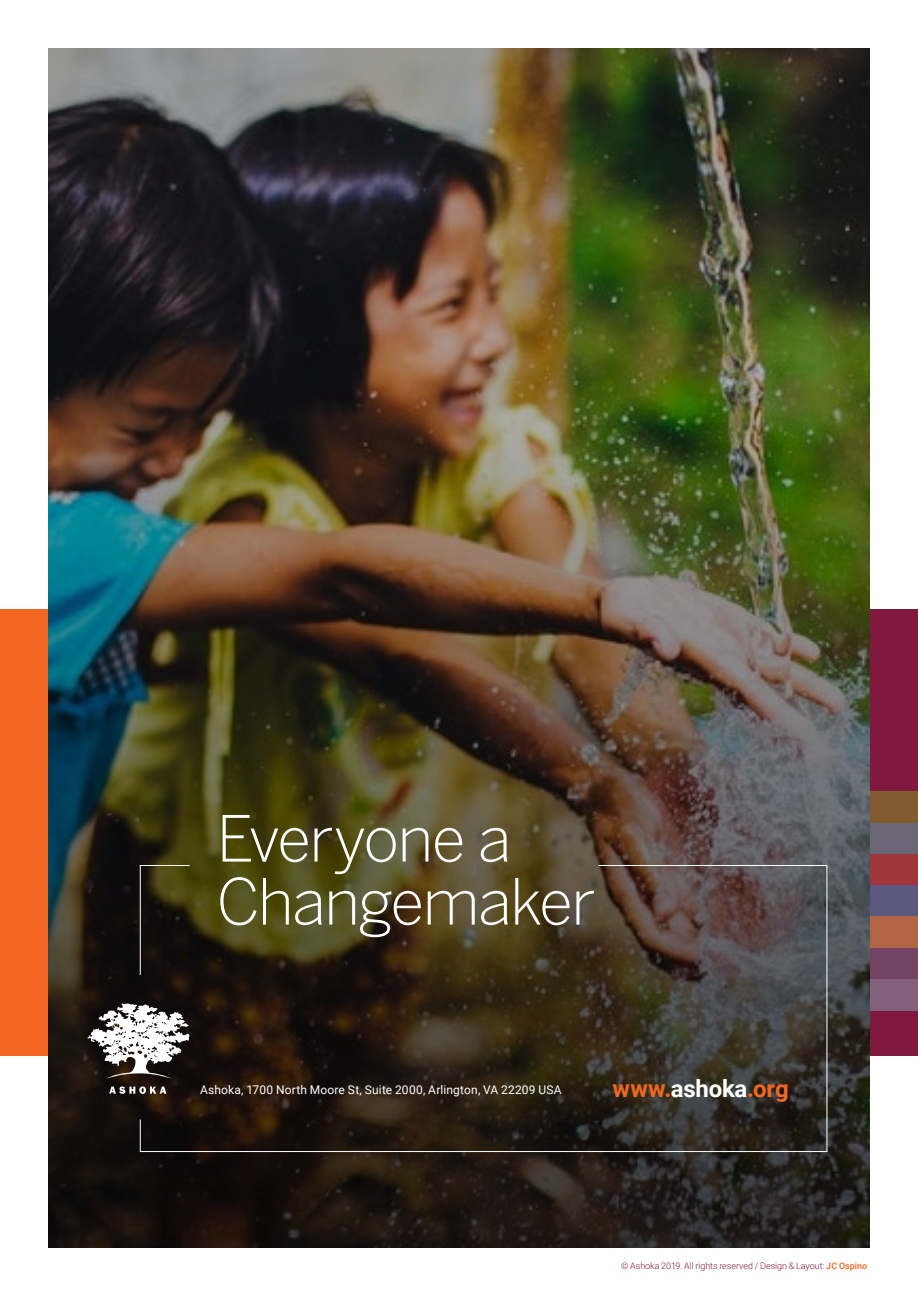
<style>
.page{position:relative;width:918px;height:1296px;background:#fff}
.page>*{position:absolute;margin:0;border:0;box-sizing:border-box;transform-origin:0 0}
.t1{font:300 63px/63px "Benton Sans";letter-spacing:-.03em;color:#fff}
.t2{font:700 24px "Roboto";letter-spacing:-.01em;color:#f36621}
.t3{font:12px "Roboto";letter-spacing:.015em;color:#fff}
.t4{font:300 9px "Roboto";letter-spacing:-.005em;color:#7f1940}
.s1{color:#fff}
.s2{font-weight:500;color:#f36621}
</style>
<div class="page">
<div style="left:870px;top:609px;width:48px;height:447px;background:#7f1940"></div>
<div style="left:0;top:609px;width:48px;height:447px;background:#f36621"></div>
<img style="left:48px;top:48px;width:822px;height:60px">
<img style="left:48px;top:108px;width:822px;height:1140px">
<div style="left:870px;top:823px;width:48px;height:31px;background:#6b6777"></div>
<div style="left:870px;top:854px;width:48px;height:31px;background:#9f363e"></div>
<div style="left:870px;top:885px;width:48px;height:32px;background:#5b587e"></div>
<div style="left:870px;top:917px;width:48px;height:31px;background:#b26444"></div>
<div style="left:870px;top:948px;width:48px;height:31px;background:#734364"></div>
<div style="left:870px;top:979px;width:48px;height:32px;background:#83617d"></div>
<div style="left:870px;top:791px;width:48px;height:32px;background:#835b30"></div>
<svg style="left:87px;top:1002px;width:53px;height:77px"></svg>
<svg style="left:109px;top:1086px;width:31px;height:8px"></svg>
<svg style="left:140px;top:865px;width:688px;height:287px;background:#3b3223"></svg>
<svg style="left:140px;top:865px;width:50px;height:111px;background:#262112"></svg>
<h1 class="t1" style="left:216px;top:807px;width:381px">Everyone a<br>Changemaker</h1>
<p class="t3" style="left:200px;top:1081px;width:363px">Ashoka, 1700 North Moore St, Suite 2000, Arlington, VA 22209 USA</p>
<h2 class="t2" style="left:613px;top:1071px;width:178px">www.<span class="s1">ashoka</span>.org</h2>
<p class="t4" style="left:621px;top:1259px;width:248px">© Ashoka 2019. All rights reserved / Design &amp; Layout: <span class="s2">JC Ospino</span></p>
</div>
